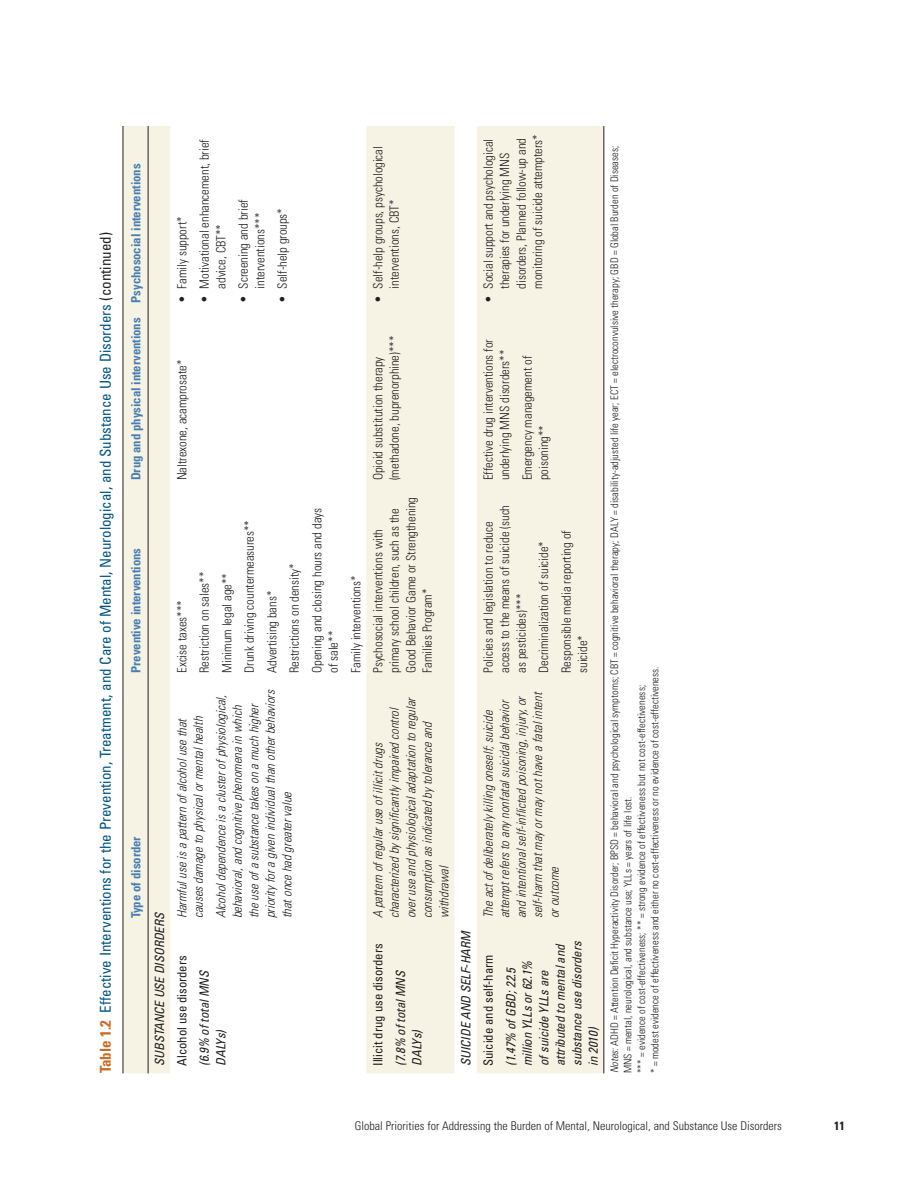
<style>
.page{position:relative;width:918px;height:1188px;background:#fff}
.page>*{position:absolute;margin:0;border:0;box-sizing:border-box;transform-origin:0 0}
.t1{font:condensed 15px "Univers";color:#015685}
.t2{font:300 condensed 12.75px/16.5px "Univers";letter-spacing:-.005em;color:#231f20}
.t3{font:italic 300 condensed 12.75px/16.5px "Univers";letter-spacing:-.005em;color:#231f20}
.t4{font:italic condensed 12.75px/22.4px "Univers";letter-spacing:-.005em;color:#231f20}
.t5{font:700 condensed 12.75px "Univers";letter-spacing:-.005em;color:#497eb2}
.t6{font:condensed 12.75px/22.5px "Univers";letter-spacing:-.005em;color:#231f20}
.t7{font:300 condensed 12px "Univers";color:#231f20}
.t8{font:700 condensed 12px "Univers";color:#231f20}
.t9{font:300 condensed 10.5px/13.5px "Univers";color:#231f20}
.s1{font-weight:700;color:#ca6b21}
.s2{color:#231f20}
.s3{font-style:normal}
.s4{font-style:italic}
</style>
<div class="page">
<svg style="left:124px;top:126px;width:479px;height:947px;fill:#f6f3e5"></svg>
<hr style="left:123px;top:126px;width:1px;height:947px;background:#231f20">
<hr style="left:148px;top:126px;width:1px;height:947px;background:#231f20">
<hr style="left:603px;top:126px;width:1px;height:947px;background:#231f20">
<p class="t1" style="left:100px;top:1073px;width:843px;rotate:-90deg"><span class="s1">Table 1.2</span> Effective Interventions for the Prevention, Treatment, and Care of Mental, Neurological, and Substance Use Disorders <span class="s2">(continued)</span></p>
<p class="t5" style="left:131px;top:480px;width:318px;rotate:-90deg">Drug and physical interventions Psychosocial interventions</p>
<p class="t5" style="left:131px;top:673px;width:126px;rotate:-90deg">Preventive interventions</p>
<p class="t5" style="left:131px;top:918px;width:84px;rotate:-90deg">Type of disorder</p>
<p class="t2" style="left:175px;top:303px;width:88px;rotate:-90deg">• Family support*</p>
<p class="t2" style="left:197px;top:289px;width:151px;text-indent:-14px;rotate:-90deg">• Motivational enhancement, brief advice, CBT**</p>
<p class="t2" style="left:236px;top:303px;width:105px;text-align:center;rotate:-90deg">• Screening and brief interventions***</p>
<p class="t2" style="left:275px;top:303px;width:96px;rotate:-90deg">• Self-help groups*</p>
<p class="t2" style="left:371px;top:289px;width:144px;text-indent:-14px;rotate:-90deg">• Self-help groups, psychological interventions, CBT*</p>
<p class="t2" style="left:175px;top:480px;width:122px;rotate:-90deg">Naltrexone, acamprosate*</p>
<p class="t2" style="left:172px;top:673px;width:166px;line-height:22.5px;rotate:-90deg">Excise taxes***<br>Restriction on sales**<br>Minimum legal age**<br>Drunk driving countermeasures**<br>Advertising bans*<br>Restrictions on density*<br>Opening and closing hours and days</p>
<p class="t2" style="left:323px;top:673px;width:99px;line-height:22.5px;rotate:-90deg">of sale**<br>Family interventions*</p>
<p class="t3" style="left:214px;top:918px;width:230px;rotate:-90deg">Alcohol dependence is a cluster of physiological, behavioral, and cognitive phenomena in which the use of a substance takes on a much higher priority for a given individual than other behaviors that once had greater value</p>
<p class="t3" style="left:175px;top:918px;width:203px;rotate:-90deg">Harmful use is a pattern of alcohol use that causes damage to physical or mental health</p>
<p class="t4" style="left:150px;top:1066px;width:154px;rotate:-90deg">SUBSTANCE USE DISORDERS<br><span class="s3">Alcohol use disorders<br></span>(6.9% of total MNS</p>
<p class="t4" style="left:211px;top:1066px;width:37px;rotate:-90deg">DALYs)</p>
<p class="t2" style="left:371px;top:480px;width:147px;rotate:-90deg">Opioid substitution therapy (methadone, buprenorphine)***</p>
<p class="t2" style="left:371px;top:673px;width:178px;rotate:-90deg">Psychosocial interventions with primary school children, such as the<br>Good Behavior Game or Strengthening<br>Families Program*</p>
<p class="t3" style="left:371px;top:918px;width:223px;rotate:-90deg">A pattern of regular use of illicit drugs characterized by significantly impaired control over use and physiological adaptation to regular consumption as indicated by tolerance and withdrawal</p>
<p class="t6" style="left:368px;top:1066px;width:124px;rotate:-90deg">Illicit drug use disorders <span class="s4">(7.8% of total MNS</span></p>
<p class="t4" style="left:407px;top:1066px;width:37px;rotate:-90deg">DALYs)</p>
<p class="t2" style="left:481px;top:289px;width:156px;text-indent:-14px;rotate:-90deg">• Social support and psychological therapies for underlying MNS disorders, Planned follow-up and monitoring of suicide attempters*</p>
<p class="t9" style="left:609px;top:1073px;width:929px;rotate:-90deg"><span class="s4">Notes:</span> ADHD = Attention Deficit Hyperactivity Disorder; BPSD = behavioral and psychological symptoms; CBT = cognitive behavioral therapy; DALY = disability-adjusted life year; ECT = electroconvulsive therapy; GBD = Global Burden of Diseases; MNS = mental, neurological, and substance use; YLLs = years of life lost.<br>*** = evidence of cost-effectiveness; ** = strong evidence of effectiveness but not cost-effectiveness;<br>* = modest evidence of effectiveness and either no cost-effectiveness or no evidence of cost-effectiveness.</p>
<p class="t2" style="left:481px;top:480px;width:143px;rotate:-90deg">Effective drug interventions for underlying MNS disorders**</p>
<p class="t2" style="left:520px;top:480px;width:126px;rotate:-90deg">Emergency management of poisoning**</p>
<p class="t2" style="left:481px;top:673px;width:169px;rotate:-90deg">Policies and legislation to reduce access to the means of suicide (such as pesticides)***</p>
<p class="t2" style="left:534px;top:673px;width:144px;line-height:22.5px;rotate:-90deg">Decriminalization of suicide*<br>Responsible media reporting of</p>
<p class="t2" style="left:576px;top:673px;width:39px;rotate:-90deg">suicide*</p>
<p class="t3" style="left:481px;top:918px;width:228px;rotate:-90deg">The act of deliberately killing oneself; suicide attempt refers to any nonfatal suicidal behavior and intentional self-inflicted poisoning, injury, or self-harm that may or may not have a fatal intent or outcome</p>
<p class="t4" style="left:456px;top:1066px;width:136px;rotate:-90deg">SUICIDE AND SELF-HARM<br><span class="s3">Suicide and self-harm </span>(1.47% of GBD; 22.5</p>
<p class="t4" style="left:520px;top:1066px;width:127px;line-height:16.5px;rotate:-90deg">million YLLs or 62.1%<br>of suicide YLLs are attributed to mental and substance use disorders in 2010)</p>
<p class="t7" style="left:355px;top:1122px;width:428px">Global Priorities for Addressing the Burden of Mental, Neurological, and Substance Use Disorders</p>
<p class="t8" style="left:834px;top:1122px;width:12px">11</p>
</div>
